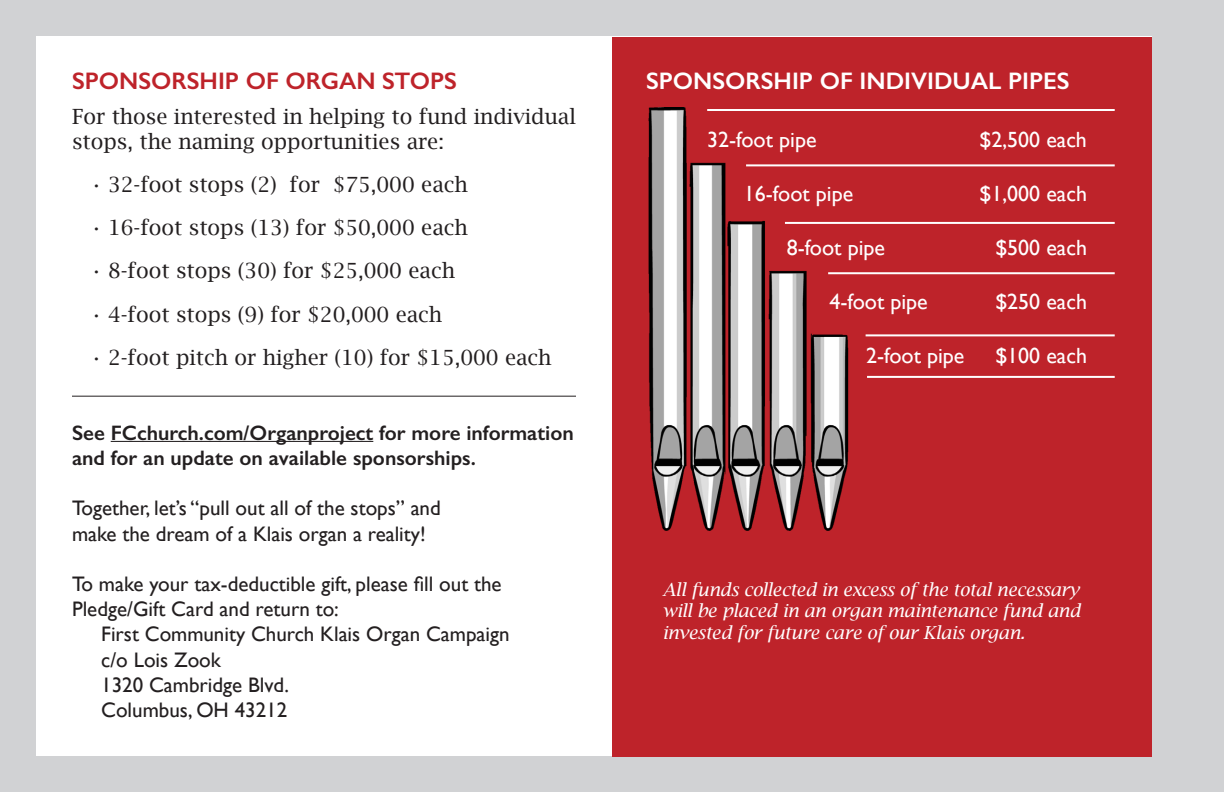
<style>
.page{position:relative;width:1224px;height:792px;background:#d1d2d4}
.page>*{position:absolute;margin:0;border:0;box-sizing:border-box;transform-origin:0 0}
.t1{font:600 24px "Gill Sans";color:#fff}
.t2{font:600 24px "Gill Sans";color:#be232a}
.t3{font:22px "Gill Sans";color:#fff}
.t4{font:21px/25.2px "Lucida Bright";color:#231f20}
.t5{font:21px/25.2px "Gill Sans";color:#231f20}
.t6{font:600 21px/25.2px "Gill Sans";color:#231f20}
.t7{font:italic 18px/21.6px "Lucida Bright";letter-spacing:-.01em;color:#fff;text-align:justify}
</style>
<div class="page">
<div style="left:36px;top:36px;width:1116px;height:720px;background:#fff"></div>
<div style="left:613px;top:37px;width:539px;height:720px;background:#be232a"></div>
<hr style="left:111px;top:441px;width:262px;height:1px;background:#231f20">
<img style="left:648px;top:108px;width:225px;height:423px">
<hr style="left:707px;top:109px;width:408px;height:2px;background:#fff">
<hr style="left:746px;top:164px;width:369px;height:2px;background:#fff">
<hr style="left:785px;top:222px;width:330px;height:2px;background:#fff">
<hr style="left:828px;top:272px;width:287px;height:2px;background:#fff">
<hr style="left:866px;top:334px;width:249px;height:2px;background:#fff">
<hr style="left:867px;top:376px;width:248px;height:2px;background:#fff">
<hr style="left:72px;top:396px;width:504px;height:1px;background:#231f20">
<p class="t2" style="left:72px;top:67px;width:386px">SPONSORSHIP OF ORGAN STOPS</p>
<p class="t4" style="left:72px;top:103px;width:505px">For those interested in helping to fund individual stops, the naming opportunities are:</p>
<p class="t4" style="left:90px;top:172px;width:379px">• 32-foot stops (2) for $75,000 each</p>
<p class="t4" style="left:90px;top:215px;width:379px">• 16-foot stops (13) for $50,000 each</p>
<p class="t4" style="left:90px;top:258px;width:366px">• 8-foot stops (30) for $25,000 each</p>
<p class="t4" style="left:90px;top:301px;width:354px">• 4-foot stops (9) for $20,000 each</p>
<p class="t4" style="left:90px;top:345px;width:463px">• 2-foot pitch or higher (10) for $15,000 each</p>
<p class="t6" style="left:72px;top:420px;width:503px">See FCchurch.com/Organproject for more information and for an update on available sponsorships.</p>
<p class="t5" style="left:72px;top:496px;width:370px">Together, let’s “pull out all of the stops” and make the dream of a Klais organ a reality!</p>
<p class="t5" style="left:72px;top:571px;width:431px">To make your tax-deductible gift, please fill out the<br>Pledge/Gift Card and return to:</p>
<p class="t5" style="left:101px;top:622px;width:410px">First Community Church Klais Organ Campaign</p>
<p class="t5" style="left:101px;top:647px;width:121px">c/o Lois Zook</p>
<p class="t5" style="left:101px;top:672px;width:189px">1320 Cambridge Blvd.<br>Columbus, OH 43212</p>
<p class="t1" style="left:646px;top:67px;width:425px">SPONSORSHIP OF INDIVIDUAL PIPES</p>
<p class="t3" style="left:707px;top:127px;width:111px">32-foot pipe</p>
<p class="t3" style="left:980px;top:127px;width:109px">$2,500 each</p>
<p class="t3" style="left:744px;top:181px;width:111px">16-foot pipe</p>
<p class="t3" style="left:980px;top:181px;width:109px">$1,000 each</p>
<p class="t3" style="left:787px;top:235px;width:100px">8-foot pipe</p>
<p class="t3" style="left:995px;top:235px;width:93px">$500 each</p>
<p class="t3" style="left:829px;top:289px;width:100px">4-foot pipe</p>
<p class="t3" style="left:995px;top:289px;width:93px">$250 each</p>
<p class="t3" style="left:866px;top:343px;width:100px">2-foot pipe</p>
<p class="t3" style="left:995px;top:343px;width:93px">$100 each</p>
<p class="t7" style="left:662px;top:578px;width:419px">All funds collected in excess of the total necessary will be placed in an organ maintenance fund and invested for future care of our Klais organ.</p>
</div>
